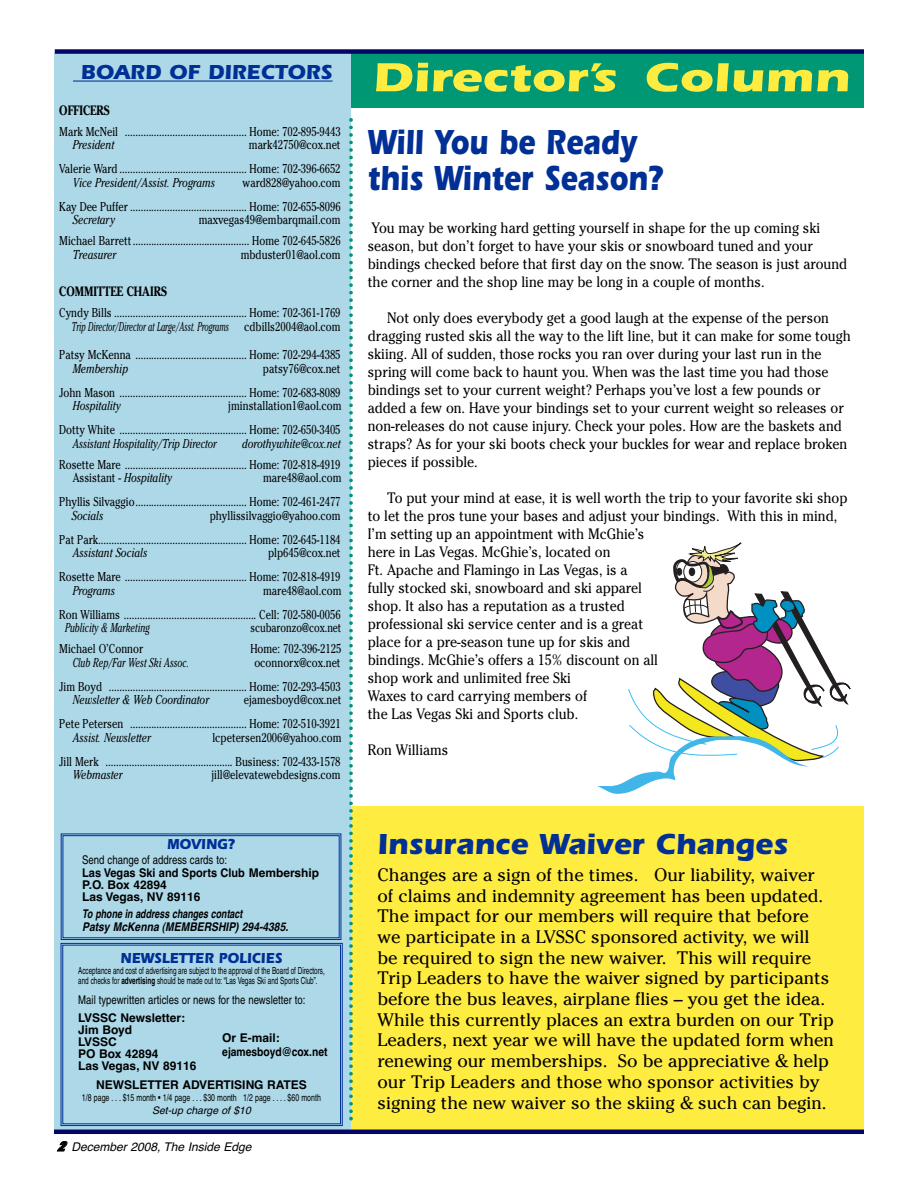
<style>
.page{position:relative;width:918px;height:1188px;background:#fff}
.page>*{position:absolute;margin:0;border:0;box-sizing:border-box;transform-origin:0 0}
.t1{font:700 42px "Itc Eras";color:#ffec40;scale:1.25 1}
.t2{font:700 36px/36px "Itc Eras";color:#002f95;scale:.8 1}
.t3{font:700 30px "Itc Eras";color:#002f95}
.t4{font:700 21px "Itc Eras";color:#002f95}
.t5{font:18px/20.7px "Cheltenham";color:#000}
.t6{font:15px/18px "Cheltenham";color:#000;scale:.9 1}
.t7{font:700 15px "Itc Eras";color:#002f95;scale:.9 1}
.t8{font:700 13.5px "Cheltenham";color:#000;scale:.8 1}
.t9{font:12.75px/24px "Cheltenham";color:#000;text-align:right;scale:.8 1}
.t10{font:italic 12.75px "Cheltenham";color:#000;scale:.8 1}
.t11{font:italic 12.75px "Cheltenham";color:#000;scale:.7 1}
.t12{font:italic 12.75px "Cheltenham";color:#000;scale:.75 1}
.t13{font:12.75px "Cheltenham";color:#000;scale:.76 1}
.t14{font:700 12px/12px "Helvetica";color:#000}
.t15{font:12px "Helvetica";color:#000;scale:.8 1}
.t16{font:italic 700 12px/13.5px "Helvetica";color:#000;scale:.74 1}
.t17{font:700 12px/12px "Helvetica";color:#000;scale:.92 1}
.t18{font:italic 12px "Helvetica";color:#000}
.t19{font:italic 10.5px "Helvetica";color:#000}
.t20{font:9.75px/10.5px "Helvetica";color:#000;scale:.65 1}
.t21{font:9.75px "Helvetica";color:#000;scale:.72 1}
.s1{font-style:italic}
.s2{font-weight:700}
.s3{font-family:"Helvetica Neue";font-weight:900;font-stretch:condensed;font-size:13.5px}
</style>
<div class="page">
<div style="left:350px;top:806px;width:514px;height:326px;background:#ffec40"></div>
<div style="left:351px;top:53px;width:513px;height:55px;background:#009774"></div>
<div style="left:55px;top:53px;width:296px;height:1077px;background:#add8e8"></div>
<hr style="left:73px;top:81px;width:260px;height:1px;background:#002f95">
<div style="left:61px;top:943px;width:282px;height:183px;border:1px solid #002f95"></div>
<div style="left:62px;top:945px;width:279px;height:179px;border:1px solid #002f95"></div>
<div style="left:61px;top:833px;width:280px;height:107px;border:1px solid #002f95"></div>
<div style="left:62px;top:835px;width:278px;height:103px;border:1px solid #002f95"></div>
<div style="left:55px;top:49px;width:809px;height:5px;background:#040764"></div>
<hr style="left:54px;top:1130px;width:810px;height:4px;background:#040764">
<svg style="left:349px;top:118px;width:4px;height:1003px"></svg>
<svg style="left:598px;top:542px;width:253px;height:252px"></svg>
<h3 class="t4" style="left:81px;top:65px;width:253px">BOARD OF DIRECTORS</h3>
<p class="t8" style="left:59px;top:105px;width:65px">OFFICERS</p>
<p class="t9" style="left:59px;top:119px;width:353px">Mark McNeil .............................................. Home: 702-895-9443</p>
<p class="t10" style="left:73px;top:140px;width:53px">President</p>
<p class="t9" style="left:59px;top:133px;width:353px">mark42750@cox.net<br>Valerie Ward ................................................ Home: 702-396-6652</p>
<p class="t10" style="left:73px;top:178px;width:179px">Vice President/Assist. Programs</p>
<p class="t9" style="left:59px;top:170px;width:353px">ward828@yahoo.com<br>Kay Dee Puffer ............................................ Home: 702-655-8096</p>
<p class="t10" style="left:73px;top:215px;width:54px">Secretary</p>
<p class="t9" style="left:59px;top:209px;width:353px;line-height:21px">maxvegas49@embarqmail.com<br>Michael Barrett............................................ Home 702-645-5826</p>
<p class="t10" style="left:73px;top:250px;width:56px">Treasurer</p>
<p class="t9" style="left:241px;top:242px;width:126px">mbduster01@aol.com</p>
<p class="t8" style="left:59px;top:287px;width:136px">COMMITTEE CHAIRS</p>
<p class="t9" style="left:59px;top:306px;width:353px;line-height:13.5px">Cyndy Bills .................................................. Home: 702-361-1769<br><span class="s1">Trip Director/Director at Large/Asst. Programs</span> cdbills2004@aol.com</p>
<p class="t9" style="left:59px;top:343px;width:353px">Patsy McKenna .......................................... Home: 702-294-4385</p>
<p class="t10" style="left:73px;top:364px;width:71px">Membership</p>
<p class="t9" style="left:59px;top:356px;width:353px">patsy76@cox.net<br>John Mason ................................................ Home: 702-683-8089</p>
<p class="t10" style="left:73px;top:401px;width:61px">Hospitality</p>
<p class="t9" style="left:59px;top:394px;width:354px">jminstallation1@aol.com<br>Dotty White ................................................ Home: 702-650-3405</p>
<p class="t12" style="left:73px;top:439px;width:193px">Assistant Hospitality/Trip Director</p>
<p class="t10" style="left:242px;top:439px;width:124px">dorothywhite@cox.net</p>
<p class="t9" style="left:73px;top:457px;width:336px;line-height:13.5px;text-align:left;text-indent:-14px">Rosette Mare .............................................. Home: 702-818-4919<br>Assistant - <span class="s1">Hospitality</span></p>
<p class="t9" style="left:59px;top:466px;width:354px">mare48@aol.com<br>Phyllis Silvaggio.......................................... Home: 702-461-2477</p>
<p class="t10" style="left:72px;top:511px;width:41px">Socials</p>
<p class="t9" style="left:59px;top:503px;width:353px">phyllissilvaggio@yahoo.com<br>Pat Park........................................................ Home: 702-645-1184</p>
<p class="t10" style="left:73px;top:548px;width:95px">Assistant Socials</p>
<p class="t9" style="left:59px;top:541px;width:353px">plp645@cox.net<br>Rosette Mare .............................................. Home: 702-818-4919</p>
<p class="t10" style="left:73px;top:586px;width:54px">Programs</p>
<p class="t9" style="left:59px;top:578px;width:354px">mare48@aol.com<br>Ron Williams .................................................. Cell: 702-580-0056</p>
<p class="t11" style="left:65px;top:623px;width:122px">Publicity &amp; Marketing</p>
<p class="t13" style="left:250px;top:620px;width:121px">scubaronzo@cox.net</p>
<p class="t9" style="left:59px;top:637px;width:107px">Michael O’Connor</p>
<p class="t9" style="left:250px;top:637px;width:115px">Home: 702-396-2125</p>
<p class="t11" style="left:73px;top:658px;width:168px">Club Rep/Far West Ski Assoc.</p>
<p class="t9" style="left:59px;top:650px;width:353px">oconnorx@cox.net<br>Jim Boyd .................................................... Home: 702-293-4503</p>
<p class="t10" style="left:73px;top:695px;width:172px">Newsletter &amp; Web Coordinator</p>
<p class="t9" style="left:59px;top:688px;width:354px">ejamesboyd@cox.net<br>Pete Petersen ............................................ Home: 702-510-3921</p>
<p class="t10" style="left:73px;top:733px;width:99px">Assist. Newsletter</p>
<p class="t9" style="left:59px;top:725px;width:354px">lcpetersen2006@yahoo.com<br>Jill Merk ................................................ Business: 702-433-1578</p>
<p class="t10" style="left:73px;top:770px;width:64px">Webmaster</p>
<p class="t9" style="left:211px;top:763px;width:163px">jill@elevatewebdesigns.com</p>
<p class="t7" style="left:167px;top:839px;width:77px">MOVING?</p>
<p class="t15" style="left:82px;top:855px;width:183px">Send change of address cards to:</p>
<p class="t17" style="left:82px;top:867px;width:259px">Las Vegas Ski and Sports Club Membership<br>P.O. Box 42894<br>Las Vegas, NV 89116</p>
<p class="t16" style="left:82px;top:907px;width:280px">To phone in address changes contact<br>Patsy McKenna (MEMBERSHIP) 294-4385.</p>
<p class="t7" style="left:120px;top:953px;width:181px">NEWSLETTER POLICIES</p>
<p class="t20" style="left:78px;top:966px;width:381px">Acceptance and cost of advertising are subject to the approval of the Board of Directors, and checks for <span class="s2">advertising</span> should be made out to: “Las Vegas Ski and Sports Club”.</p>
<p class="t15" style="left:78px;top:995px;width:286px">Mail typewritten articles or news for the newsletter to:</p>
<p class="t14" style="left:78px;top:1011px;width:120px">LVSSC Newsletter:<br>Jim Boyd<br>LVSSC<br>PO Box 42894<br>Las Vegas, NV 89116</p>
<p class="t14" style="left:96px;top:1079px;width:212px">NEWSLETTER ADVERTISING RATES</p>
<p class="t21" style="left:82px;top:1094px;width:333px">1/8 page . . . $15 month • 1/4 page . . . $30 month 1/2 page . . . . $60 month</p>
<p class="t19" style="left:152px;top:1104px;width:100px">Set-up charge of $10</p>
<p class="t18" style="left:57px;top:1140px;width:196px"><span class="s3">2</span> December 2008, The Inside Edge</p>
<p class="t14" style="left:222px;top:1030px;width:107px;line-height:14.1px">Or E-mail: ejamesboyd@cox.net</p>
<h1 class="t1" style="left:372px;top:62px;width:384px">Director’s Column</h1>
<h2 class="t2" style="left:368px;top:128px;width:370px">Will You be Ready this Winter Season?</h2>
<p class="t6" style="left:368px;top:219px;width:534px">You may be working hard getting yourself in shape for the up coming ski season, but don’t forget to have your skis or snowboard tuned and your bindings checked before that first day on the snow. The season is just around the corner and the shop line may be long in a couple of months.</p>
<p class="t6" style="left:368px;top:309px;width:538px;text-indent:19px">Not only does everybody get a good laugh at the expense of the person dragging rusted skis all the way to the lift line, but it can make for some tough skiing. All of sudden, those rocks you ran over during your last run in the spring will come back to haunt you. When was the last time you had those bindings set to your current weight? Perhaps you’ve lost a few pounds or added a few on. Have your bindings set to your current weight so releases or non-releases do not cause injury. Check your poles. How are the baskets and straps? As for your ski boots check your buckles for wear and replace broken pieces if possible.</p>
<p class="t6" style="left:368px;top:489px;width:535px;text-indent:19px">To put your mind at ease, it is well worth the trip to your favorite ski shop to let the pros tune your bases and adjust your bindings. With this in mind, I’m setting up an appointment with McGhie’s<br>here in Las Vegas. McGhie’s, located on<br>Ft. Apache and Flamingo in Las Vegas, is a<br>fully stocked ski, snowboard and ski apparel<br>shop. It also has a reputation as a trusted<br>professional ski service center and is a great<br>place for a pre-season tune up for skis and<br>bindings. McGhie’s offers a 15% discount on all<br>shop work and unlimited free Ski<br>Waxes to card carrying members of<br>the Las Vegas Ski and Sports club.</p>
<p class="t6" style="left:368px;top:741px;width:91px">Ron Williams</p>
<h3 class="t3" style="left:377px;top:833px;width:412px">Insurance Waiver Changes</h3>
<p class="t5" style="left:377px;top:864px;width:458px">Changes are a sign of the times. Our liability, waiver of claims and indemnity agreement has been updated.<br>The impact for our members will require that before we participate in a LVSSC sponsored activity, we will be required to sign the new waiver. This will require Trip Leaders to have the waiver signed by participants before the bus leaves, airplane flies – you get the idea.<br>While this currently places an extra burden on our Trip Leaders, next year we will have the updated form when renewing our memberships. So be appreciative &amp; help our Trip Leaders and those who sponsor activities by signing the new waiver so the skiing &amp; such can begin.</p>
</div>
